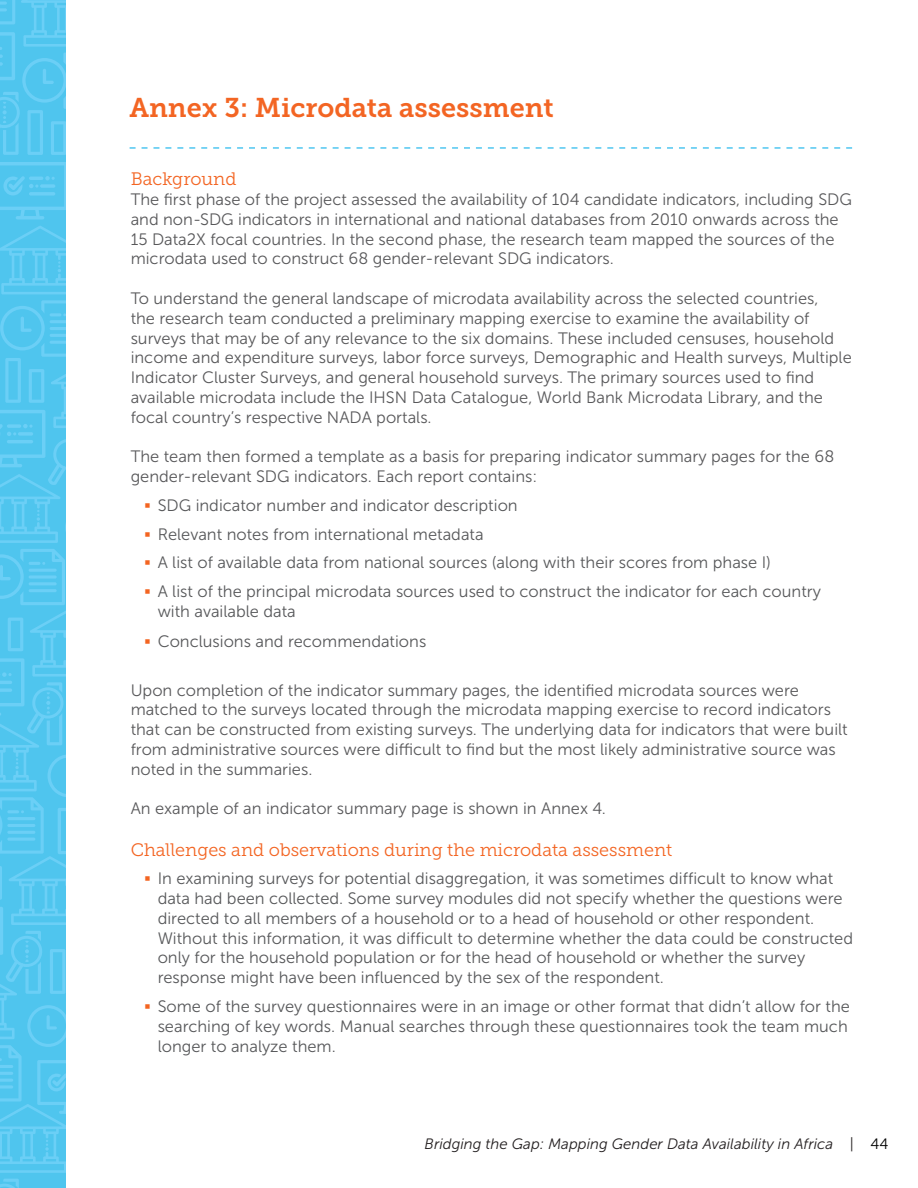
<style>
.page{position:relative;width:918px;height:1188px;background:#fff}
.page>*{position:absolute;margin:0;border:0;box-sizing:border-box;transform-origin:0 0}
.Header_1{font:27px "Museo Slab 700";color:#f36523}
.Header_2{font:18px "Museo Slab 300";color:#f36523}
.t1{font:16.5px/19.8px "Museo Sans 300";color:#58585a}
.t2{font:16.5px/19.8px "Museo Sans 300";color:#57585a}
.t3{font:italic 15px "Museo Sans 300";color:#231f20}
.s1{color:#f36421}
.s2{font-style:normal;color:#000}
</style>
<div class="page">
<div style="left:0;top:0;width:66px;height:1188px;background:#4fc5ee"></div>
<svg style="left:0;top:226px;width:66px;height:68px"></svg>
<svg style="left:0;top:162px;width:66px;height:58px"></svg>
<svg style="left:0;top:0;width:66px;height:155px"></svg>
<svg style="left:0;top:1179px;width:19px;height:9px"></svg>
<svg style="left:0;top:300px;width:66px;height:873px"></svg>
<svg style="left:130px;top:147px;width:722px;height:2px"></svg>
<p class="Header_1" style="left:130px;top:93px;width:426px">Annex 3: Microdata assessment</p>
<p class="Header_2" style="left:131px;top:169px;width:107px">Background</p>
<p class="t1" style="left:131px;top:190px;width:723px">The first phase of the project assessed the availability of 104 candidate indicators, including SDG and non-SDG indicators in international and national databases from 2010 onwards across the 15 Data2X focal countries. In the second phase, the research team mapped the sources of the microdata used to construct 68 gender-relevant SDG indicators.</p>
<p class="t1" style="left:131px;top:289px;width:723px">To understand the general landscape of microdata availability across the selected countries,<br>the research team conducted a preliminary mapping exercise to examine the availability of surveys that may be of any relevance to the six domains. These included censuses, household income and expenditure surveys, labor force surveys, Demographic and Health surveys, Multiple Indicator Cluster Surveys, and general household surveys. The primary sources used to find available microdata include the IHSN Data Catalogue, World Bank Microdata Library, and the focal country’s respective NADA portals.</p>
<p class="t1" style="left:131px;top:447px;width:705px">The team then formed a template as a basis for preparing indicator summary pages for the 68 gender-relevant SDG indicators. Each report contains:</p>
<p class="t2" style="left:144px;top:495px;width:375px"><span class="s1">▪</span> SDG indicator number and indicator description</p>
<p class="t2" style="left:144px;top:524px;width:341px"><span class="s1">▪</span> Relevant notes from international metadata</p>
<p class="t2" style="left:144px;top:553px;width:628px"><span class="s1">▪</span> A list of available data from national sources (along with their scores from phase I)</p>
<p class="t2" style="left:158px;top:582px;width:665px;text-indent:-14px"><span class="s1">▪</span> A list of the principal microdata sources used to construct the indicator for each country with available data</p>
<p class="t2" style="left:144px;top:631px;width:284px"><span class="s1">▪</span> Conclusions and recommendations</p>
<p class="t1" style="left:131px;top:680px;width:719px">Upon completion of the indicator summary pages, the identified microdata sources were matched to the surveys located through the microdata mapping exercise to record indicators that can be constructed from existing surveys. The underlying data for indicators that were built from administrative sources were difficult to find but the most likely administrative source was noted in the summaries.</p>
<p class="t1" style="left:131px;top:799px;width:477px">An example of an indicator summary page is shown in Annex 4.</p>
<p class="Header_2" style="left:131px;top:840px;width:543px">Challenges and observations during the microdata assessment</p>
<p class="t2" style="left:158px;top:869px;width:697px;text-indent:-14px"><span class="s1">▪</span> In examining surveys for potential disaggregation, it was sometimes difficult to know what data had been collected. Some survey modules did not specify whether the questions were directed to all members of a household or to a head of household or other respondent.<br>Without this information, it was difficult to determine whether the data could be constructed only for the household population or for the head of household or whether the survey response might have been influenced by the sex of the respondent.</p>
<p class="t2" style="left:158px;top:997px;width:694px;text-indent:-14px"><span class="s1">▪</span> Some of the survey questionnaires were in an image or other format that didn’t allow for the searching of key words. Manual searches through these questionnaires took the team much longer to analyze them.</p>
<p class="t3" style="left:425px;top:1136px;width:465px">Bridging the Gap: Mapping Gender Data Availability in Africa | <span class="s2">44</span></p>
</div>
